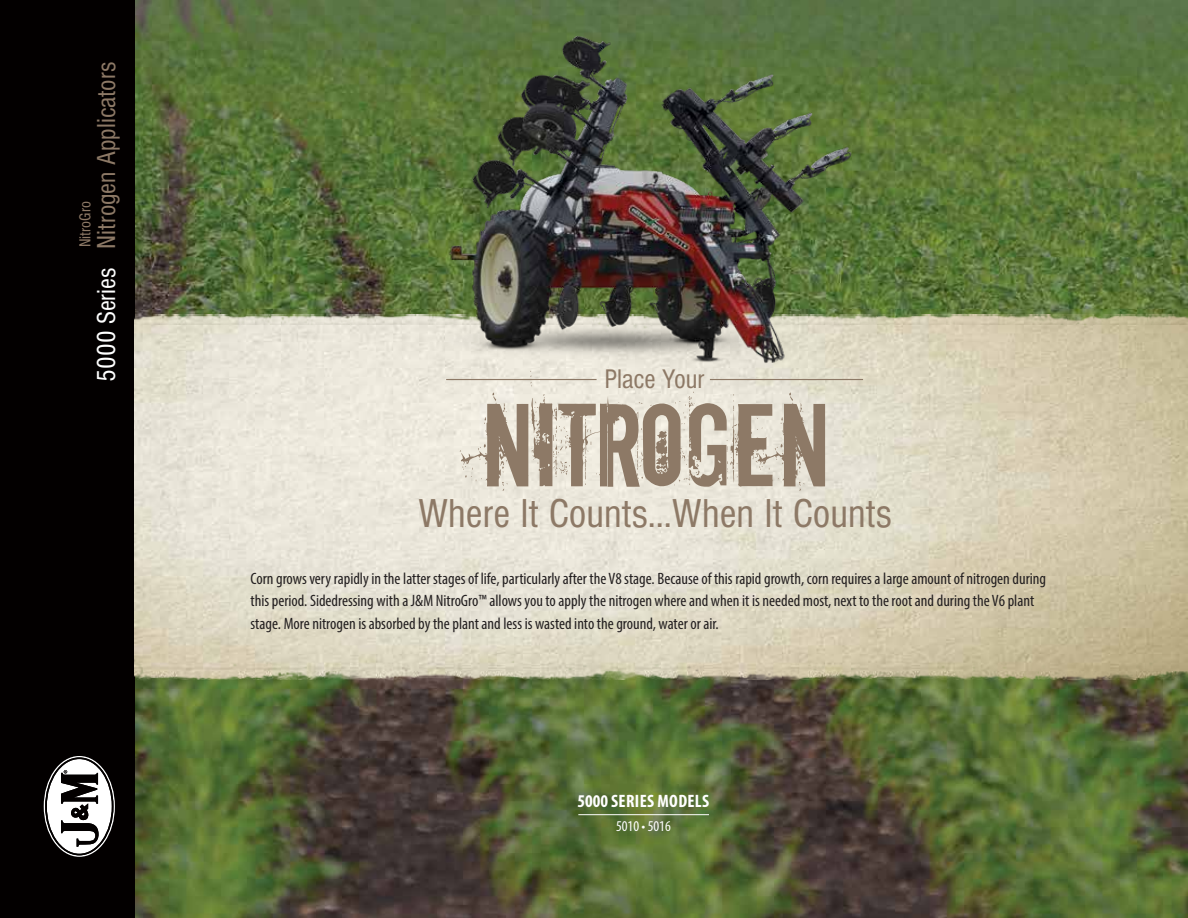
<style>
.page{position:relative;width:1188px;height:918px;background:#fff}
.page>*{position:absolute;margin:0;border:0;box-sizing:border-box;transform-origin:0 0}
.t1{font:111.75px "Downcome";color:#8d7966}
.t2{font:condensed 41.85px "Nimbus Sans DOT";color:#8d7966}
.t3{font:condensed 27.9px "Nimbus Sans DOT";color:#8d7966}
.t4{font:condensed 27px "Nimbus Sans DOT";color:#8d7966}
.t5{font:700 condensed 18px "Myriad Pro";letter-spacing:.02em;color:#fff}
.t6{font:condensed 16.5px/22.5px "Myriad Pro";color:#231f20}
.t7{font:condensed 16.5px "Nimbus Sans DOT";color:#8d7966}
.t8{font:condensed 15px "Myriad Pro";color:#fff}
.s1{color:#fff}
</style>
<div class="page">
<img style="left:135px;top:0;width:1053px;height:918px">
<div style="left:0;top:0;width:135px;height:918px;background:#030000"></div>
<svg style="left:43px;top:756px;width:72px;height:101px"></svg>
<hr style="left:578px;top:814px;width:131px;height:1px;background:#fff">
<img style="left:135px;top:314px;width:1053px;height:365px">
<img style="left:392px;top:10px;width:526px;height:382px">
<h3 class="t4" style="left:92px;top:382px;width:321px;rotate:-90deg"><span class="s1">5000 Series</span> Nitrogen Applicators</h3>
<p class="t7" style="left:76px;top:247px;width:48px;rotate:-90deg">NitroGro</p>
<h3 class="t3" style="left:604px;top:364px;width:102px">Place Your</h3>
<h1 class="t1" style="left:481px;top:369px;width:351px">NITROGEN</h1>
<h2 class="t2" style="left:418px;top:491px;width:475px">Where It Counts…When It Counts</h2>
<p class="t6" style="left:251px;top:567px;width:797px">Corn grows very rapidly in the latter stages of life, particularly after the V8 stage. Because of this rapid growth, corn requires a large amount of nitrogen during this period. Sidedressing with a J&amp;M NitroGro™ allows you to apply the nitrogen where and when it is needed most, next to the root and during the V6 plant stage. More nitrogen is absorbed by the plant and less is wasted into the ground, water or air.</p>
<p class="t5" style="left:577px;top:790px;width:133px">5000 SERIES MODELS</p>
<p class="t8" style="left:616px;top:817px;width:56px">5010 • 5016</p>
</div>
